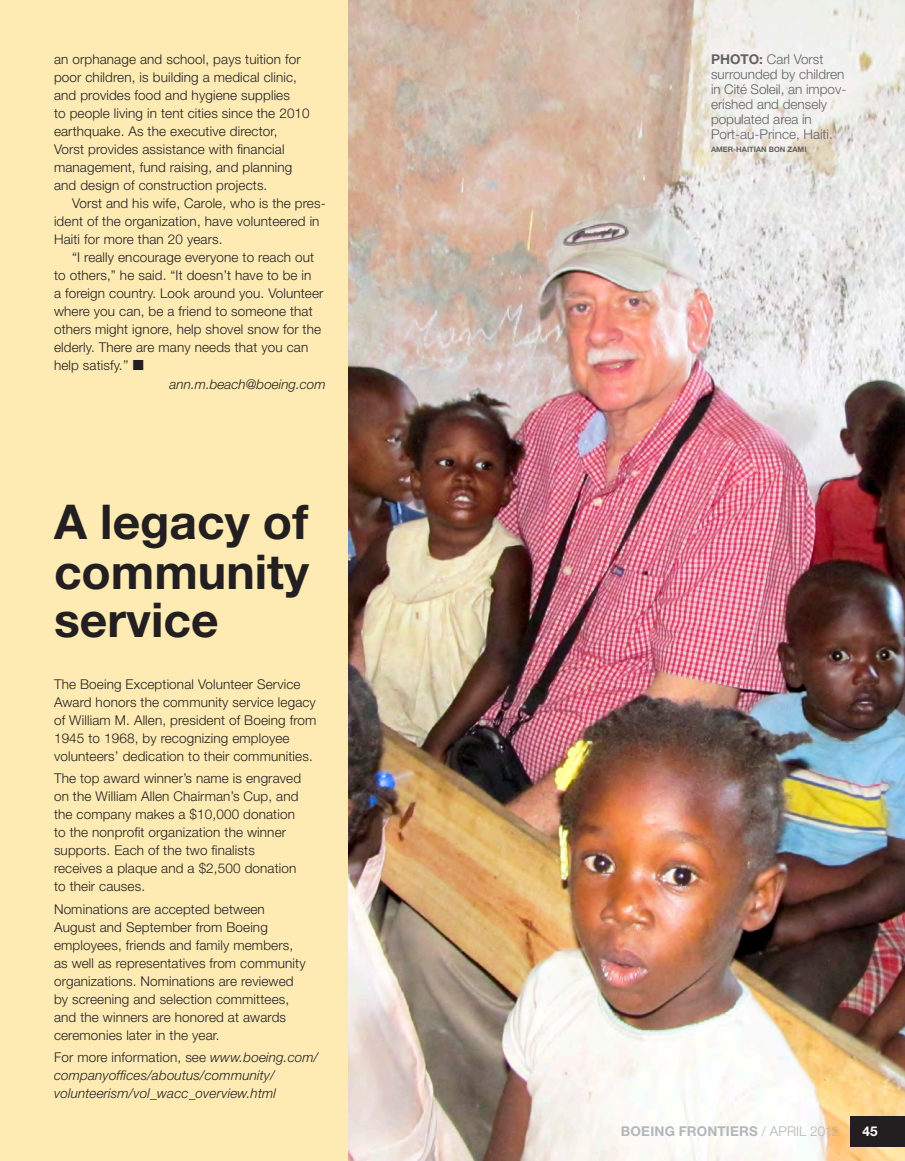
<style>
.page{position:relative;width:905px;height:1161px;background:#fff}
.page>*{position:absolute;margin:0;border:0;box-sizing:border-box;transform-origin:0 0}
.Headline_-_42{font:700 48px/48.8px "Helvetica Neue LT Std";color:#231f20;text-align:justify}
.Body_copy_-_No_inden{font:300 13.5px/18px "Helvetica Neue LT Std";letter-spacing:.01em;color:#231f20}
.Body_copy{font:300 13.5px/18px "Helvetica Neue LT Std";letter-spacing:.01em;color:#231f20}
.t1{font:300 13.5px/15px "Helvetica Neue LT Std";color:#636366}
.Body_copy_-_No_inden-2{font:italic 300 13.5px/18px "Helvetica Neue LT Std";letter-spacing:.01em;color:#231f20}
.t2{font:700 13.5px "Helvetica Neue LT Std";letter-spacing:.015em;color:#b2b7bb}
.Byline_-_end{font:italic 300 13.5px "Helvetica Neue";color:#231f20}
.Body_copy-2{font:700 13.5px "Helvetica Neue LT Std";color:#fff}
.t3{font:700 7.5px "Helvetica Neue LT Std";color:#636366}
.s1{font-style:normal}
.s2{font-weight:700}
.s3{font-weight:300}
</style>
<div class="page">
<img style="left:348px;top:0;width:556px;height:1161px">
<div style="left:0;top:0;width:348px;height:1161px;background:#feebb4"></div>
<div style="left:850px;top:1116px;width:54px;height:31px;background:#231f20"></div>
<p class="Body_copy" style="left:54px;top:50px;width:257px">an orphanage and school, pays tuition for poor children, is building a medical clinic, and provides food and hygiene supplies<br>to people living in tent cities since the 2010 earthquake. As the executive director, Vorst provides assistance with financial management, fund raising, and planning and design of construction projects.</p>
<p class="Body_copy" style="left:54px;top:194px;width:273px;text-indent:18px">Vorst and his wife, Carole, who is the pres&shy;ident of the organization, have volunteered in<br>Haiti for more than 20 years.</p>
<p class="Body_copy" style="left:54px;top:248px;width:271px;text-indent:18px">“I really encourage everyone to reach out to others,” he said. “It doesn’t have to be in<br>a foreign country. Look around you. Volunteer where you can, be a friend to someone that others might ignore, help shovel snow for the elderly. There are many needs that you can help satisfy.’’ ■</p>
<p class="Byline_-_end" style="left:169px;top:377px;width:158px">ann.m.beach@boeing.com</p>
<p class="Headline_-_42" style="left:54px;top:497px;width:256px">A legacy of community service</p>
<p class="Body_copy_-_No_inden" style="left:54px;top:675px;width:264px">The Boeing Exceptional Volunteer Service Award honors the community service legacy of William M. Allen, president of Boeing from 1945 to 1968, by recognizing employee volunteers’ dedication to their communities.</p>
<p class="Body_copy_-_No_inden" style="left:54px;top:769px;width:248px">The top award winner’s name is engraved on the William Allen Chairman’s Cup, and the company makes a $10,000 donation to the nonprofit organization the winner supports. Each of the two finalists receives a plaque and a $2,500 donation to their causes.</p>
<p class="Body_copy_-_No_inden" style="left:54px;top:900px;width:253px">Nominations are accepted between August and September from Boeing employees, friends and family members, as well as representatives from community organizations. Nominations are reviewed by screening and selection committees, and the winners are honored at awards ceremonies later in the year.</p>
<p class="Body_copy_-_No_inden-2" style="left:54px;top:1048px;width:266px"><span class="s1">For more information, see</span> www.boeing.com/ companyoffices/aboutus/community/ volunteerism/vol_wacc_overview.html</p>
<p class="t1" style="left:711px;top:51px;width:137px"><span class="s2">PHOTO:</span> Carl Vorst surrounded by children in Cité Soleil, an impov&shy;erished and densely populated area in<br>Port-au-Prince, Haiti.</p>
<p class="t3" style="left:711px;top:145px;width:97px">AMER-HAITIAN BON ZAMI</p>
<p class="t2" style="left:621px;top:1123px;width:219px">BOEING FRONTIERS <span class="s3">/ APRIL 2012</span></p>
<p class="Body_copy-2" style="left:862px;top:1123px;width:17px">45</p>
</div>
